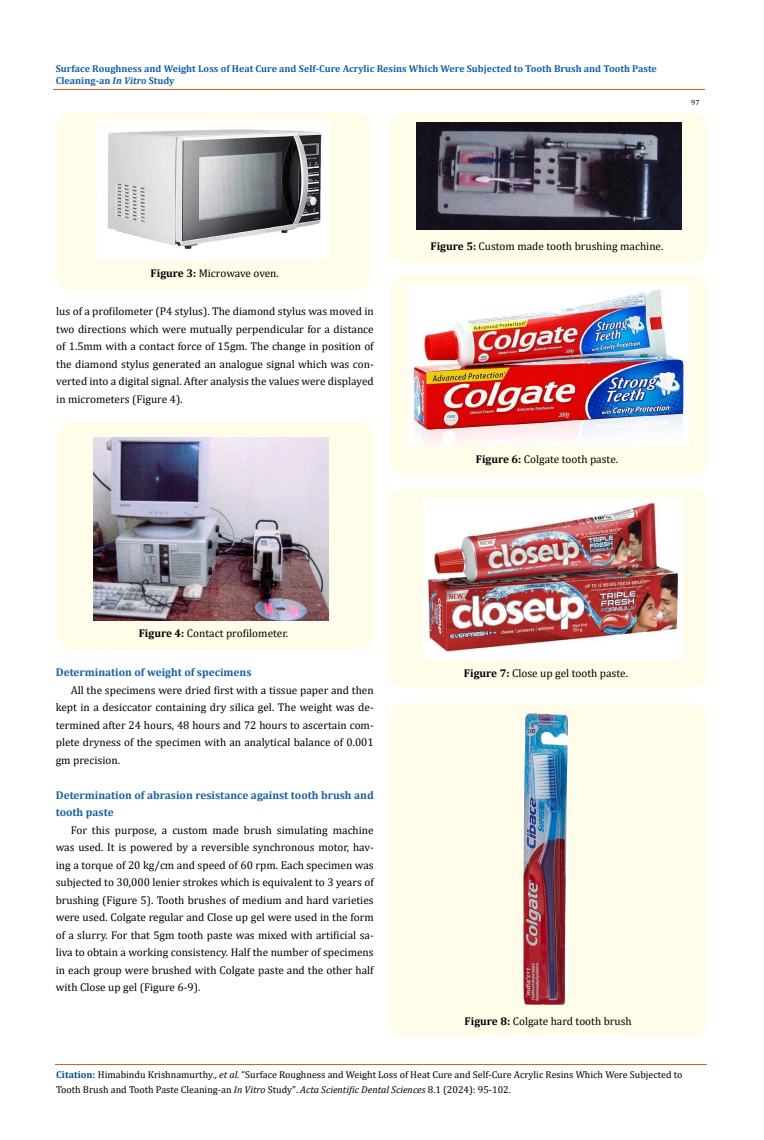
<style>
.page{position:relative;width:764px;height:1140px;background:#fff}
.page>*{position:absolute;margin:0;border:0;box-sizing:border-box;transform-origin:0 0}
.t1{font:11.25px/17.5px "Cambria";color:#000;text-align:justify}
.t2{font:700 11.25px/17.5px "Cambria";color:#1560a6}
.t3{font:10px/15px "Cambria";color:#000}
.t4{font:700 10px/12.5px "Cambria";color:#1560a6}
.t5{font:7.5px "Cambria";color:#000}
.s1{font-style:italic}
.s2{font-weight:700}
.s3{font-weight:700;color:#035089}
</style>
<div class="page">
<div style="left:56px;top:112px;width:315px;height:178px;background:#fffde9;border-radius:15px"></div>
<img style="left:97px;top:122px;width:233px;height:137px">
<div style="left:56px;top:422px;width:318px;height:227px;background:#fffde9;border-radius:15px"></div>
<img style="left:94px;top:437px;width:235px;height:183px">
<div style="left:390px;top:112px;width:318px;height:152px;background:#fffde9;border-radius:15px"></div>
<img style="left:416px;top:123px;width:265px;height:106px">
<div style="left:390px;top:275px;width:318px;height:200px;background:#fffde9;border-radius:15px"></div>
<img style="left:408px;top:285px;width:280px;height:159px">
<div style="left:389px;top:488px;width:318px;height:200px;background:#fffde9;border-radius:15px"></div>
<img style="left:423px;top:499px;width:259px;height:161px">
<div style="left:389px;top:703px;width:318px;height:334px;background:#fffde9;border-radius:15px"></div>
<img style="left:524px;top:714px;width:43px;height:291px">
<hr style="left:53px;top:90px;width:651px;height:1px;background:#e05d1a">
<hr style="left:55px;top:1064px;width:652px;height:1px;background:#e05d1a">
<p class="t4" style="left:56px;top:62px;width:602px">Surface Roughness and Weight Loss of Heat Cure and Self-Cure Acrylic Resins Which Were Subjected to Tooth Brush and Tooth Paste<br>Cleaning-an <span class="s1">In Vitro</span> Study</p>
<p class="t5" style="left:691px;top:98px;width:10px">97</p>
<p class="t1" style="left:151px;top:264px;width:130px"><span class="s2">Figure 3:</span> Microwave oven.</p>
<p class="t1" style="left:56px;top:302px;width:319px">lus of a profilometer (P4 stylus). The diamond stylus was moved in two directions which were mutually perpendicular for a distance of 1.5mm with a contact force of 15gm. The change in position of the diamond stylus generated an analogue signal which was con&shy;verted into a digital signal. After analysis the values were displayed in micrometers (Figure 4).</p>
<p class="t1" style="left:430px;top:238px;width:234px"><span class="s2">Figure 5:</span> Custom made tooth brushing machine.</p>
<p class="t1" style="left:476px;top:451px;width:144px"><span class="s2">Figure 6:</span> Colgate tooth paste.</p>
<p class="t1" style="left:139px;top:624px;width:151px"><span class="s2">Figure 4:</span> Contact profilometer.</p>
<p class="t2" style="left:56px;top:663px;width:197px">Determination of weight of specimens</p>
<p class="t1" style="left:56px;top:681px;width:319px;text-indent:15px">All the specimens were dried first with a tissue paper and then kept in a desiccator containing dry silica gel. The weight was de&shy;termined after 24 hours, 48 hours and 72 hours to ascertain com&shy;plete dryness of the specimen with an analytical balance of 0.001 gm precision.</p>
<p class="t2" style="left:56px;top:786px;width:319px">Determination of abrasion resistance against tooth brush and tooth paste</p>
<p class="t1" style="left:56px;top:821px;width:319px;text-indent:15px">For this purpose, a custom made brush simulating machine was used. It is powered by a reversible synchronous motor, hav&shy;ing a torque of 20 kg/cm and speed of 60 rpm. Each specimen was subjected to 30,000 lenier strokes which is equivalent to 3 years of brushing (Figure 5). Tooth brushes of medium and hard varieties were used. Colgate regular and Close up gel were used in the form of a slurry. For that 5gm tooth paste was mixed with artificial sa&shy;liva to obtain a working consistency. Half the number of specimens in each group were brushed with Colgate paste and the other half with Close up gel (Figure 6-9).</p>
<p class="t1" style="left:464px;top:664px;width:165px"><span class="s2">Figure 7:</span> Close up gel tooth paste.</p>
<p class="t1" style="left:464px;top:1012px;width:169px"><span class="s2">Figure 8:</span> Colgate hard tooth brush</p>
<p class="t3" style="left:56px;top:1067px;width:628px"><span class="s3">Citation:</span> Himabindu Krishnamurthy<span class="s1">., et al.</span> “Surface Roughness and Weight Loss of Heat Cure and Self-Cure Acrylic Resins Which Were Subjected to<br>Tooth Brush and Tooth Paste Cleaning-an <span class="s1">In Vitro</span> Study". <span class="s1">Acta Scientific Dental Sciences</span> 8.1 (2024): 95-102.</p>
</div>
